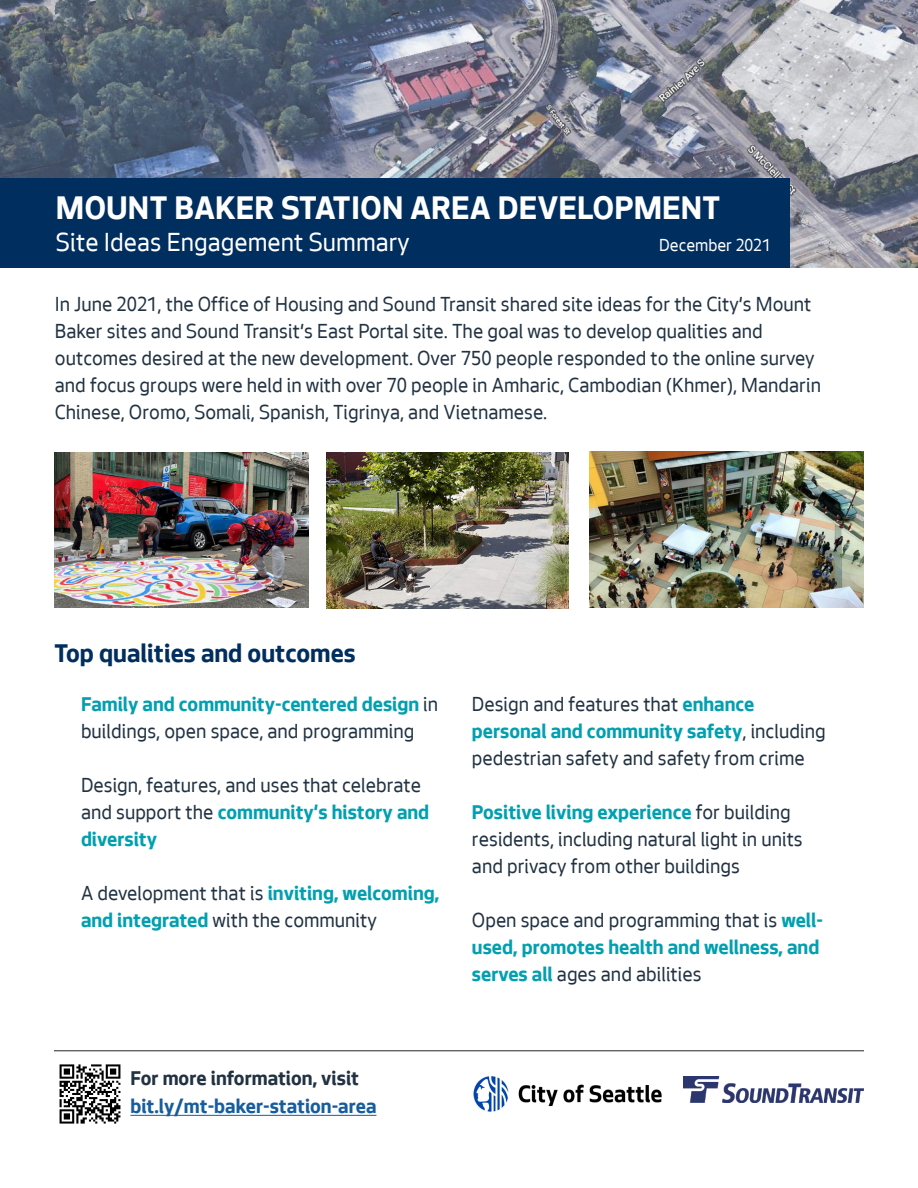
<style>
.page{position:relative;width:918px;height:1188px;background:#fff}
.page>*{position:absolute;margin:0;border:0;box-sizing:border-box;transform-origin:0 0}
.t1{font:700 34.5px "Seattle Text";color:#fff}
.t2{font:27px "Seattle Text";color:#fff}
.t3{font:700 27px "Seattle Text";color:#002e5e}
.t4{font:21px/27px "Seattle Text";color:#213242}
.t5{font:700 21px/27px "Seattle Text";color:#00a0b0}
.t6{font:700 21px "Seattle Text";color:#175d9e}
.t7{font:700 21px "Seattle Text";color:#213242}
.t8{font:18px "Seattle Text";color:#fff}
.s1{font-weight:700;color:#00a0b0}
.s2{font-weight:400;color:#213242}
</style>
<div class="page">
<img style="left:0;top:0;width:918px;height:268px">
<hr style="left:130px;top:1115px;width:246px;height:1px;background:#175d9e">
<img style="left:59px;top:1064px;width:62px;height:60px">
<div style="left:0;top:178px;width:790px;height:90px;background:#002e5e"></div>
<img style="left:326px;top:452px;width:242px;height:157px">
<img style="left:54px;top:452px;width:255px;height:156px">
<img style="left:590px;top:451px;width:274px;height:157px">
<img style="left:473px;top:1076px;width:189px;height:36px">
<img style="left:684px;top:1077px;width:180px;height:25px">
<hr style="left:54px;top:1050px;width:810px;height:1px;background:#3e3e3f">
<p class="t1" style="left:56px;top:184px;width:666px">MOUNT BAKER STATION AREA DEVELOPMENT</p>
<p class="t2" style="left:56px;top:225px;width:355px">Site Ideas Engagement Summary</p>
<p class="t8" style="left:659px;top:234px;width:113px">December 2021</p>
<p class="t4" style="left:55px;top:290px;width:768px">In June 2021, the Office of Housing and Sound Transit shared site ideas for the City's Mount Baker sites and Sound Transit's East Portal site. The goal was to develop qualities and outcomes desired at the new development. Over 750 people responded to the online survey and focus groups were held in with over 70 people in Amharic, Cambodian (Khmer), Mandarin Chinese, Oromo, Somali, Spanish, Tigrinya, and Vietnamese.</p>
<p class="t3" style="left:54px;top:635px;width:303px">Top qualities and outcomes</p>
<p class="t4" style="left:81px;top:690px;width:359px"><span class="s1">Family and community-centered design</span> in buildings, open space, and programming</p>
<p class="t4" style="left:81px;top:771px;width:350px">Design, features, and uses that celebrate and support the <span class="s1">community's history and diversity</span></p>
<p class="t4" style="left:81px;top:879px;width:360px">A development that is <span class="s1">inviting, welcoming, and integrated</span> with the community</p>
<p class="t4" style="left:472px;top:690px;width:355px">Design and features that <span class="s1">enhance personal and community safety</span>, including pedestrian safety and safety from crime</p>
<p class="t4" style="left:472px;top:798px;width:332px"><span class="s1">Positive living experience</span> for building residents, including natural light in units and privacy from other buildings</p>
<p class="t5" style="left:472px;top:906px;width:353px"><span class="s2">Open space and programming that is</span> well&shy;used, promotes health and wellness, and serves all <span class="s2">ages and abilities</span></p>
<p class="t7" style="left:130px;top:1064px;width:230px">For more information, visit</p>
<p class="t6" style="left:130px;top:1092px;width:248px">bit.ly/mt-baker-station-area</p>
</div>
